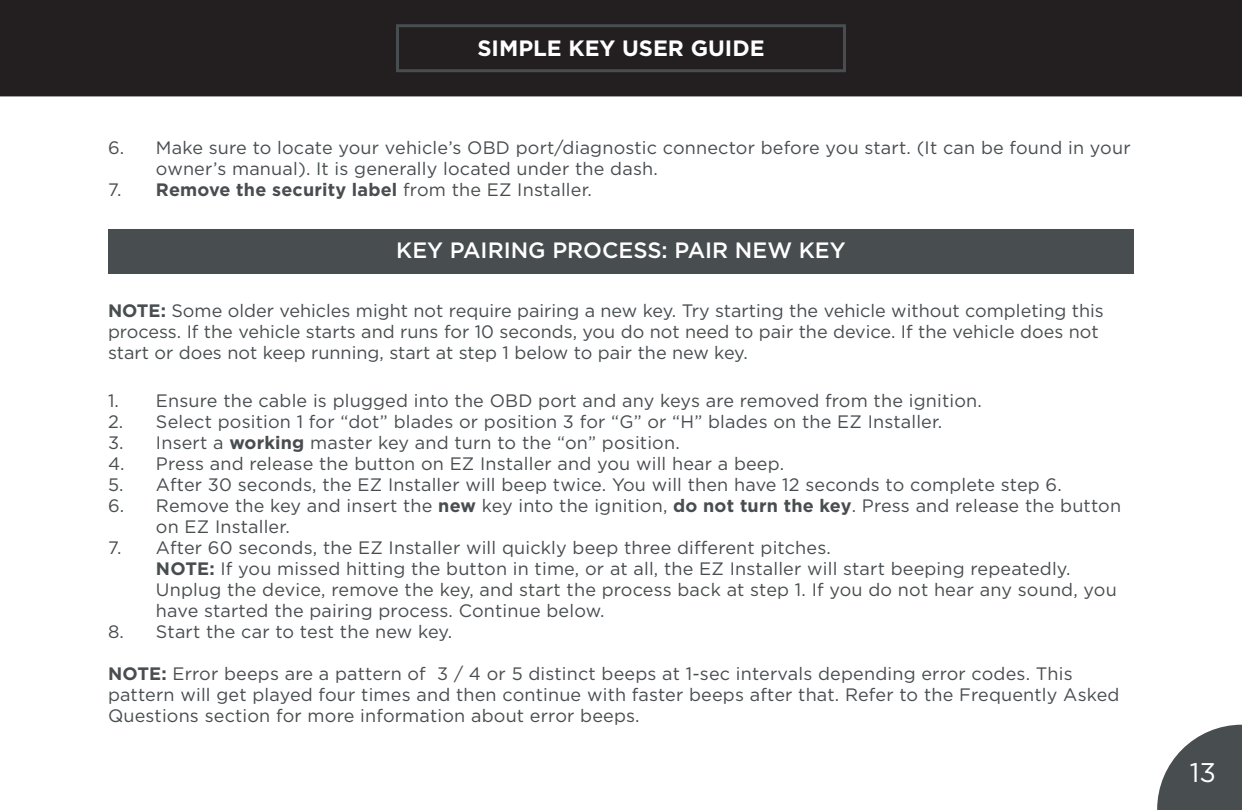
<style>
.page{position:relative;width:1242px;height:810px;background:#fff}
.page>*{position:absolute;margin:0;border:0;box-sizing:border-box;transform-origin:0 0}
.t1{font:27px "Gotham";color:#fff}
.Header_Box_1{font:500 22.2px "Gotham";color:#fff}
.t2{font:700 22.2px "Gotham";color:#fff}
.Boxed_Note_With_Rule{font:18px/21px "Gotham";letter-spacing:.01em;color:#484d50}
.t3{font:700 18px "Gotham";letter-spacing:.01em;color:#484d50}
.s1{font-weight:400}
.s2{font-weight:700}
</style>
<div class="page">
<div style="left:0;top:0;width:1242px;height:96px;background:#231f20"></div>
<div style="left:396px;top:24px;width:450px;height:48px;border:3px solid #484d50"></div>
<svg style="left:1157px;top:725px;width:85px;height:85px"></svg>
<div style="left:108px;top:229px;width:1026px;height:44px;background:#484d50"></div>
<p class="t2" style="left:477px;top:35px;width:289px">SIMPLE KEY USER GUIDE</p>
<p class="Boxed_Note_With_Rule" style="left:156px;top:137px;width:976px;text-indent:-48px">6. Make sure to locate your vehicle’s OBD port/diagnostic connector before you start. (It can be found in your owner’s manual). It is generally located under the dash.</p>
<p class="t3" style="left:108px;top:179px;width:485px"><span class="s1">7.</span> Remove the security label <span class="s1">from the EZ Installer.</span></p>
<p class="Header_Box_1" style="left:396px;top:238px;width:451px">KEY PAIRING PROCESS: PAIR NEW KEY</p>
<p class="Boxed_Note_With_Rule" style="left:108px;top:299px;width:997px"><span class="s2">NOTE:</span> Some older vehicles might not require pairing a new key. Try starting the vehicle without completing this process. If the vehicle starts and runs for 10 seconds, you do not need to pair the device. If the vehicle does not start or does not keep running, start at step 1 below to pair the new key.</p>
<p class="Boxed_Note_With_Rule" style="left:108px;top:389px;width:875px">1. Ensure the cable is plugged into the OBD port and any keys are removed from the ignition.</p>
<p class="Boxed_Note_With_Rule" style="left:108px;top:410px;width:836px">2. Select position 1 for “dot” blades or position 3 for “G” or “H” blades on the EZ Installer.</p>
<p class="Boxed_Note_With_Rule" style="left:108px;top:431px;width:573px">3. Insert a <span class="s2">working</span> master key and turn to the “on” position.</p>
<p class="Boxed_Note_With_Rule" style="left:108px;top:452px;width:678px">4. Press and release the button on EZ Installer and you will hear a beep.</p>
<p class="Boxed_Note_With_Rule" style="left:108px;top:473px;width:955px">5. After 30 seconds, the EZ Installer will beep twice. You will then have 12 seconds to complete step 6.</p>
<p class="Boxed_Note_With_Rule" style="left:156px;top:494px;width:967px;text-indent:-48px">6. Remove the key and insert the <span class="s2">new</span> key into the ignition, <span class="s2">do not turn the key</span>. Press and release the button on EZ Installer.</p>
<p class="Boxed_Note_With_Rule" style="left:156px;top:536px;width:962px;text-indent:-48px">7. After 60 seconds, the EZ Installer will quickly beep three different pitches.<br><span class="s2">NOTE:</span> If you missed hitting the button in time, or at all, the EZ Installer will start beeping repeatedly.<br>Unplug the device, remove the key, and start the process back at step 1. If you do not hear any sound, you have started the pairing process. Continue below.</p>
<p class="Boxed_Note_With_Rule" style="left:108px;top:620px;width:346px">8. Start the car to test the new key.</p>
<p class="Boxed_Note_With_Rule" style="left:108px;top:662px;width:1013px"><span class="s2">NOTE:</span> Error beeps are a pattern of 3 / 4 or 5 distinct beeps at 1-sec intervals depending error codes. This pattern will get played four times and then continue with faster beeps after that. Refer to the Frequently Asked<br>Questions section for more information about error beeps.</p>
<h1 class="t1" style="left:1190px;top:758px;width:28px">13</h1>
</div>
